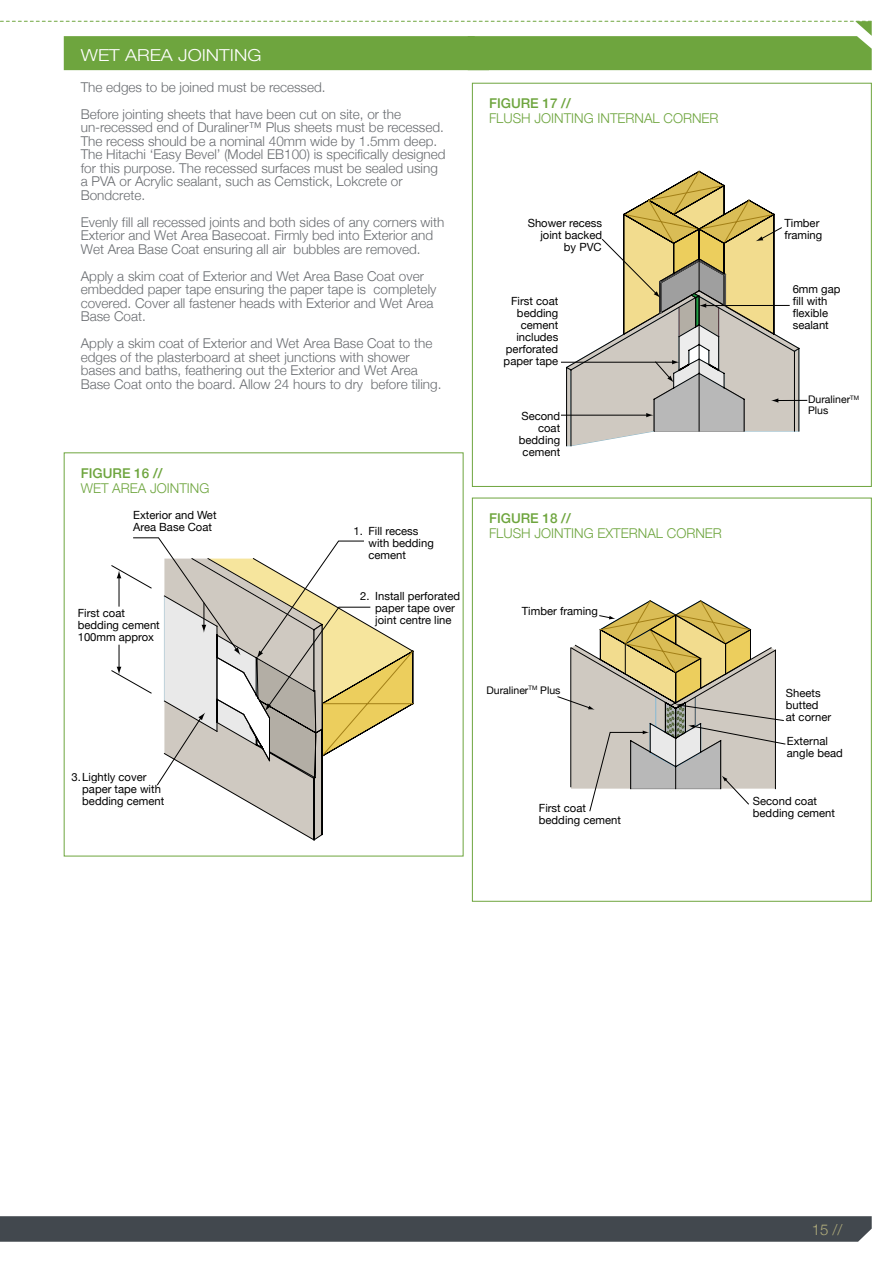
<style>
.page{position:relative;width:893px;height:1263px;background:#fff}
.page>*{position:absolute;margin:0;border:0;box-sizing:border-box;transform-origin:0 0}
.t1{font:300 16.5px "Helvetica Neue";color:#fff;scale:1.15 1}
.t2{font:300 15px "Helvetica Neue";color:#b1ad7c}
.t3{font:300 13.5px/13.5px "Helvetica Neue";color:#696c70}
.t4{font:300 13.5px "Helvetica Neue";color:#6ea53e}
.t5{font:500 13.5px "Helvetica Neue";color:#6ea53e}
.t6{font:11.25px/12px "Helvetica Neue";color:#000}
.t7{font:10.5px/10.5px "Helvetica Neue";color:#000}
</style>
<div class="page">
<svg style="left:0;top:21px;width:872px;height:49px"></svg>
<svg style="left:117px;top:570px;width:4px;height:36px"></svg>
<svg style="left:117px;top:645px;width:4px;height:30px"></svg>
<svg style="left:133px;top:537px;width:281px;height:303px"></svg>
<hr style="left:561px;top:415px;width:87px;height:1px;background:#000">
<hr style="left:561px;top:362px;width:113px;height:1px;background:#000">
<hr style="left:777px;top:400px;width:30px;height:1px;background:#000">
<svg style="left:566px;top:171px;width:233px;height:275px"></svg>
<svg style="left:557px;top:600px;width:229px;height:212px"></svg>
<svg style="left:0;top:1216px;width:872px;height:26px;background:#464c51"></svg>
<p class="t1" style="left:81px;top:42px;width:159px">WET AREA JOINTING</p>
<p class="t3" style="left:81px;top:72px;width:322px;line-height:27px">The edges to be joined must be recessed.<br>Before jointing sheets that have been cut on site, or the</p>
<p class="t3" style="left:81px;top:120px;width:366px">un-recessed end of Duraliner™ Plus sheets must be recessed.<br>The recess should be a nominal 40mm wide by 1.5mm deep.<br>The Hitachi ‘Easy Bevel’ (Model EB100) is specifically designed for this purpose. The recessed surfaces must be sealed using a PVA or Acrylic sealant, such as Cemstick, Lokcrete or Bondcrete.</p>
<p class="t3" style="left:81px;top:214px;width:365px">Evenly fill all recessed joints and both sides of any corners with<br>Exterior and Wet Area Basecoat. Firmly bed into Exterior and<br>Wet Area Base Coat ensuring all air bubbles are removed.</p>
<p class="t3" style="left:81px;top:268px;width:357px">Apply a skim coat of Exterior and Wet Area Base Coat over embedded paper tape ensuring the paper tape is completely covered. Cover all fastener heads with Exterior and Wet Area Base Coat.</p>
<p class="t3" style="left:81px;top:336px;width:362px">Apply a skim coat of Exterior and Wet Area Base Coat to the edges of the plasterboard at sheet junctions with shower bases and baths, feathering out the Exterior and Wet Area Base Coat onto the board. Allow 24 hours to dry before tiling.</p>
<p class="t5" style="left:81px;top:462px;width:83px">FIGURE 16 //</p>
<p class="t4" style="left:81px;top:477px;width:130px">WET AREA JOINTING</p>
<p class="t6" style="left:133px;top:510px;width:85px">Exterior and Wet<br>Area Base Coat</p>
<p class="t6" style="left:78px;top:607px;width:84px">First coat bedding cement<br>100mm approx</p>
<p class="t6" style="left:82px;top:772px;width:84px;text-indent:-11px">3.Lightly cover paper tape with bedding cement</p>
<p class="t6" style="left:368px;top:525px;width:67px;text-indent:-15px">1. Fill recess with bedding cement</p>
<p class="t6" style="left:375px;top:591px;width:86px;text-indent:-15px">2. Install perforated paper tape over joint centre line</p>
<p class="t5" style="left:489px;top:92px;width:83px">FIGURE 17 //</p>
<p class="t4" style="left:489px;top:107px;width:231px">FLUSH JOINTING INTERNAL CORNER</p>
<p class="t6" style="left:528px;top:217px;width:76px;text-align:right">Shower recess joint backed by PVC</p>
<p class="t6" style="left:784px;top:218px;width:39px">Timber framing</p>
<p class="t6" style="left:793px;top:284px;width:49px">6mm gap fill with flexible sealant</p>
<p class="t6" style="left:504px;top:296px;width:56px;text-align:right">First coat bedding cement includes perforated paper tape</p>
<p class="t6" style="left:519px;top:411px;width:43px;text-align:right">Second coat bedding cement</p>
<p class="t5" style="left:489px;top:507px;width:83px">FIGURE 18 //</p>
<p class="t4" style="left:489px;top:522px;width:234px">FLUSH JOINTING EXTERNAL CORNER</p>
<p class="t6" style="left:522px;top:606px;width:78px">Timber framing</p>
<p class="t7" style="left:486px;top:685px;width:75px">Duraliner<sup>TM</sup> Plus</p>
<p class="t7" style="left:808px;top:395px;width:52px">Duraliner<sup>TM<br></sup>Plus</p>
<p class="t6" style="left:786px;top:687px;width:47px">Sheets butted<br>at corner</p>
<p class="t6" style="left:787px;top:735px;width:57px">External angle bead</p>
<p class="t6" style="left:539px;top:802px;width:84px">First coat bedding cement</p>
<p class="t6" style="left:753px;top:795px;width:84px">Second coat bedding cement</p>
<p class="t2" style="left:812px;top:1217px;width:32px">15 //</p>
</div>
